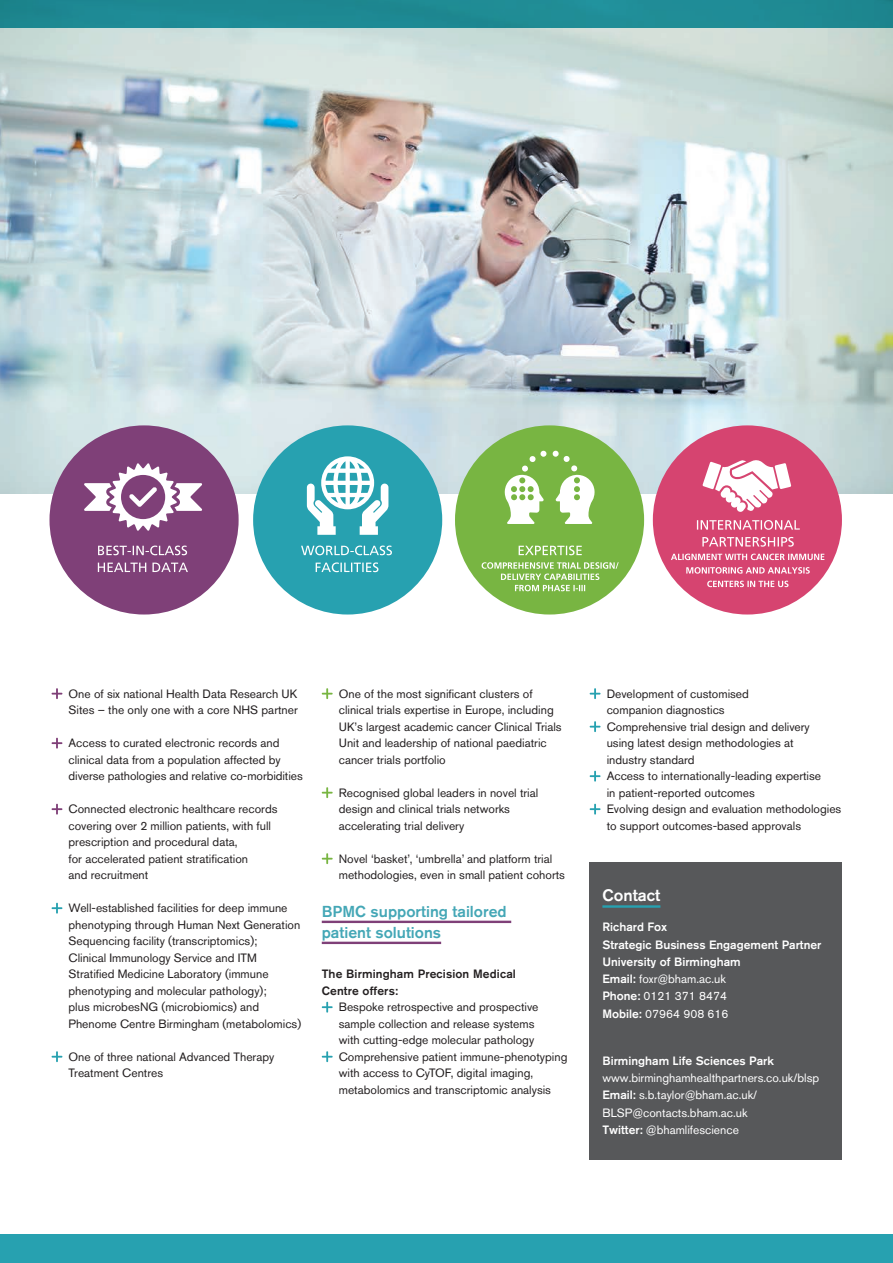
<style>
.page{position:relative;width:893px;height:1263px;background:#fff}
.page>*{position:absolute;margin:0;border:0;box-sizing:border-box;transform-origin:0 0}
.t1{font:500 16.5px "Akzidenz Grotesk BQ";color:#fff}
.t2{font:500 15.75px/21px "Akzidenz Grotesk BQ";color:#44a7b6}
.t3{font:12px/16.5px "Akzidenz Grotesk BQ";color:#231f20}
.t4{font:500 12px/17.2px "Akzidenz Grotesk BQ";color:#fff}
.t5{font:12px/17.2px "Akzidenz Grotesk BQ";color:#fff}
.t6{font:500 12px/16.5px "Akzidenz Grotesk BQ";letter-spacing:.01em;color:#231f20}
.s1{font-weight:400}
.s2{font-weight:500}
</style>
<div class="page">
<div style="left:590px;top:862px;width:252px;height:298px;background:#57585a"></div>
<hr style="left:602px;top:905px;width:58px;height:3px;background:#27a1b0">
<img style="left:0;top:27px;width:893px;height:466px">
<div style="left:49px;top:425px;width:190px;height:189px;background:#7f4078;border-radius:50%"></div>
<svg style="left:98px;top:563px;width:90px;height:9px"></svg>
<svg style="left:98px;top:545px;width:89px;height:10px"></svg>
<svg style="left:84px;top:463px;width:118px;height:68px"></svg>
<div style="left:455px;top:425px;width:189px;height:189px;background:#78b542;border-radius:50%"></div>
<svg style="left:482px;top:562px;width:137px;height:29px"></svg>
<svg style="left:519px;top:545px;width:63px;height:10px"></svg>
<svg style="left:504px;top:450px;width:91px;height:74px"></svg>
<div style="left:253px;top:425px;width:189px;height:189px;background:#27a1b0;border-radius:50%"></div>
<svg style="left:316px;top:562px;width:62px;height:10px"></svg>
<svg style="left:301px;top:545px;width:91px;height:10px"></svg>
<svg style="left:307px;top:456px;width:81px;height:79px"></svg>
<svg style="left:52px;top:688px;width:10px;height:11px"></svg>
<svg style="left:52px;top:738px;width:10px;height:10px"></svg>
<svg style="left:52px;top:804px;width:10px;height:10px"></svg>
<svg style="left:52px;top:903px;width:10px;height:10px"></svg>
<svg style="left:52px;top:1051px;width:10px;height:11px"></svg>
<div style="left:0;top:0;width:893px;height:27px;background:#1e8a94"></div>
<div style="left:0;top:1234px;width:893px;height:29px;background:#27a1b0"></div>
<div style="left:653px;top:425px;width:189px;height:189px;background:#d64470;border-radius:50%"></div>
<svg style="left:707px;top:581px;width:81px;height:6px"></svg>
<svg style="left:686px;top:567px;width:124px;height:7px"></svg>
<svg style="left:671px;top:554px;width:153px;height:6px"></svg>
<svg style="left:702px;top:537px;width:92px;height:10px"></svg>
<svg style="left:697px;top:520px;width:103px;height:10px"></svg>
<svg style="left:702px;top:460px;width:89px;height:52px"></svg>
<hr style="left:322px;top:921px;width:189px;height:2px;background:#7f4078">
<hr style="left:322px;top:942px;width:119px;height:2px;background:#7f4078">
<svg style="left:322px;top:688px;width:11px;height:11px"></svg>
<svg style="left:322px;top:787px;width:11px;height:11px"></svg>
<svg style="left:322px;top:853px;width:11px;height:11px"></svg>
<svg style="left:322px;top:1002px;width:11px;height:10px"></svg>
<svg style="left:322px;top:1051px;width:11px;height:11px"></svg>
<svg style="left:590px;top:688px;width:10px;height:11px"></svg>
<svg style="left:590px;top:721px;width:10px;height:11px"></svg>
<svg style="left:590px;top:771px;width:10px;height:10px"></svg>
<svg style="left:590px;top:804px;width:10px;height:10px"></svg>
<p class="t3" style="left:69px;top:685px;width:231px">One of six national Health Data Research UK<br>Sites – the only one with a core NHS partner</p>
<p class="t3" style="left:69px;top:734px;width:236px">Access to curated electronic records and clinical data from a population affected by diverse pathologies and relative co-morbidities</p>
<p class="t3" style="left:69px;top:800px;width:210px">Connected electronic healthcare records covering over 2 million patients, with full prescription and procedural data,<br>for accelerated patient stratification<br>and recruitment</p>
<p class="t3" style="left:69px;top:899px;width:234px">Well-established facilities for deep immune phenotyping through Human Next Generation Sequencing facility (transcriptomics);<br>Clinical Immunology Service and ITM Stratified Medicine Laboratory (immune phenotyping and molecular pathology);<br>plus microbesNG (microbiomics) and Phenome Centre Birmingham (metabolomics)</p>
<p class="t3" style="left:69px;top:1048px;width:207px">One of three national Advanced Therapy<br>Treatment Centres</p>
<p class="t3" style="left:339px;top:685px;width:224px">One of the most significant clusters of clinical trials expertise in Europe, including UK’s largest academic cancer Clinical Trials Unit and leadership of national paediatric cancer trials portfolio</p>
<p class="t3" style="left:339px;top:784px;width:201px">Recognised global leaders in novel trial design and clinical trials networks accelerating trial delivery</p>
<p class="t3" style="left:339px;top:850px;width:228px">Novel ‘basket’, ‘umbrella’ and platform trial methodologies, even in small patient cohorts</p>
<h2 class="t2" style="left:322px;top:900px;width:186px">BPMC supporting tailored patient solutions</h2>
<p class="t6" style="left:322px;top:965px;width:196px">The Birmingham Precision Medical<br>Centre offers:</p>
<p class="t3" style="left:339px;top:998px;width:230px">Bespoke retrospective and prospective sample collection and release systems<br>with cutting-edge molecular pathology Comprehensive patient immune-phenotyping with access to CyTOF, digital imaging, metabolomics and transcriptomic analysis</p>
<p class="t3" style="left:607px;top:685px;width:236px">Development of customised<br>companion diagnostics<br>Comprehensive trial design and delivery<br>using latest design methodologies at<br>industry standard<br>Access to internationally-leading expertise<br>in patient-reported outcomes<br>Evolving design and evaluation methodologies to support outcomes-based approvals</p>
<h1 class="t1" style="left:602px;top:885px;width:60px">Contact</h1>
<p class="t4" style="left:602px;top:918px;width:221px">Richard Fox<br>Strategic Business Engagement Partner<br>University of Birmingham<br>Email: <span class="s1">foxr@bham.ac.uk<br></span>Phone: <span class="s1">0121 371 8474<br></span>Mobile: <span class="s1">07964 908 616</span></p>
<p class="t4" style="left:602px;top:1052px;width:173px">Birmingham Life Sciences Park</p>
<p class="t5" style="left:602px;top:1069px;width:218px">www.birminghamhealthpartners.co.uk/blsp <span class="s2">Email:</span> s.b.taylor@bham.ac.uk/ BLSP@contacts.bham.ac.uk<br><span class="s2">Twitter:</span> @bhamlifescience</p>
</div>
